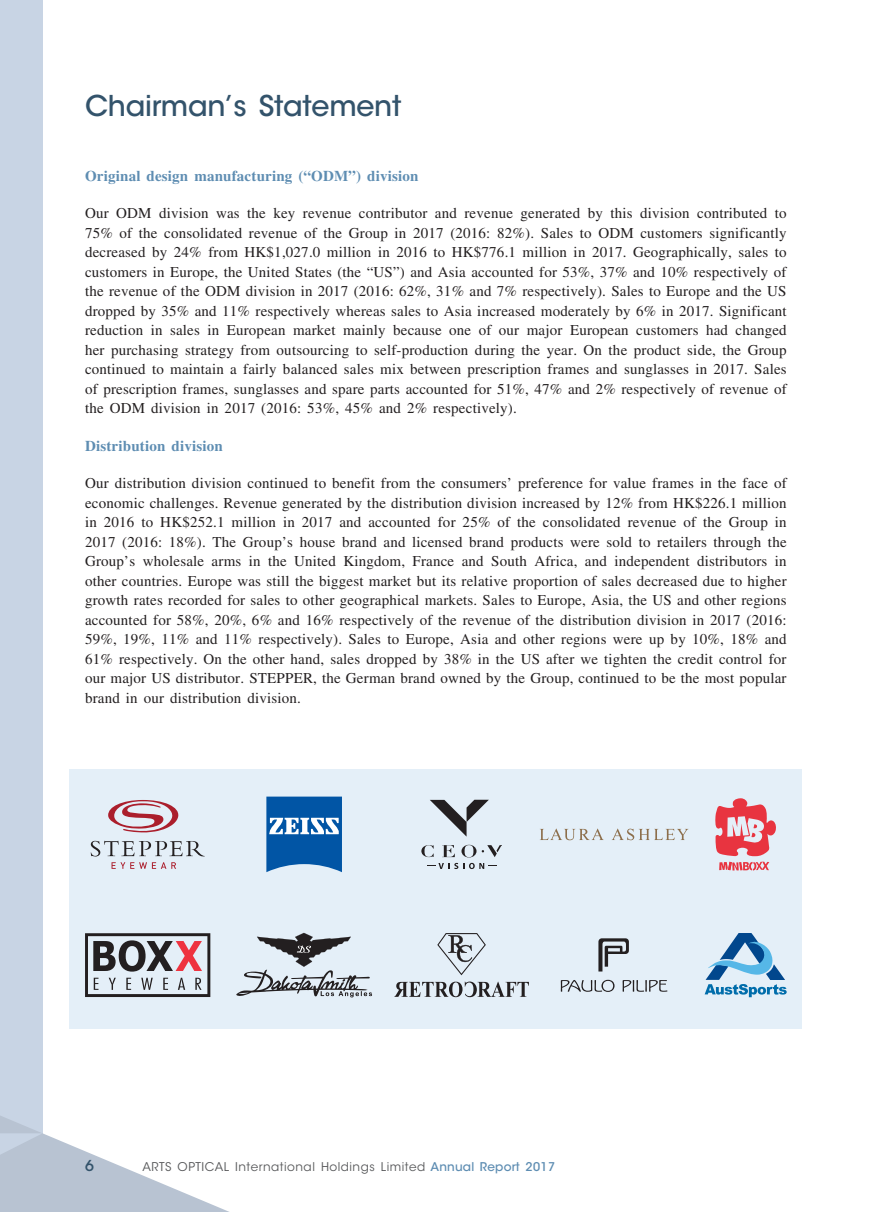
<style>
.page{position:relative;width:893px;height:1212px;background:#fff}
.page>*{position:absolute;margin:0;border:0;box-sizing:border-box;transform-origin:0 0}
.t1{font:500 28.5px "ITC Avant Garde Std";letter-spacing:-.01em;color:#33536b}
._01_Body_Text{font:15px/19.5px "Times LT Std";letter-spacing:.01em;color:#231f20;text-align:justify}
._04___H2{font:700 15px "Times LT Std";letter-spacing:.01em;color:#5e8db2}
.t2{font:500 15px "ITC Avant Garde Std";color:#33536b}
.t3{font:12px "ITC Avant Garde Std";letter-spacing:.04em;color:#57585a}
.s1{font-weight:500;color:#5e8db2}
</style>
<div class="page">
<div style="left:0;top:0;width:43px;height:1212px;background:#c8d4e4"></div>
<svg style="left:0;top:1116px;width:229px;height:96px"></svg>
<div style="left:70px;top:769px;width:732px;height:260px;background:#e4eff8"></div>
<svg style="left:108px;top:800px;width:71px;height:32px"></svg>
<svg style="left:91px;top:841px;width:113px;height:15px"></svg>
<svg style="left:112px;top:862px;width:64px;height:7px"></svg>
<svg style="left:266px;top:796px;width:76px;height:76px"></svg>
<svg style="left:430px;top:800px;width:59px;height:37px"></svg>
<svg style="left:421px;top:844px;width:81px;height:25px"></svg>
<svg style="left:540px;top:828px;width:64px;height:12px"></svg>
<svg style="left:612px;top:828px;width:77px;height:12px"></svg>
<svg style="left:236px;top:933px;width:136px;height:64px"></svg>
<svg style="left:85px;top:933px;width:125px;height:64px"></svg>
<svg style="left:561px;top:980px;width:53px;height:12px"></svg>
<svg style="left:623px;top:980px;width:44px;height:12px"></svg>
<svg style="left:598px;top:938px;width:31px;height:33px"></svg>
<svg style="left:394px;top:981px;width:135px;height:16px"></svg>
<svg style="left:437px;top:933px;width:49px;height:42px"></svg>
<svg style="left:719px;top:862px;width:50px;height:8px"></svg>
<svg style="left:715px;top:798px;width:61px;height:58px"></svg>
<svg style="left:705px;top:933px;width:82px;height:64px"></svg>
<h1 class="t1" style="left:85px;top:88px;width:318px">Chairman’s Statement</h1>
<p class="_04___H2" style="left:85px;top:166px;width:335px">Original design manufacturing (“ODM”) division</p>
<p class="_01_Body_Text" style="left:85px;top:203px;width:703px">Our ODM division was the key revenue contributor and revenue generated by this division contributed to 75% of the consolidated revenue of the Group in 2017 (2016: 82%). Sales to ODM customers significantly decreased by 24% from HK$1,027.0 million in 2016 to HK$776.1 million in 2017. Geographically, sales to customers in Europe, the United States (the “US”) and Asia accounted for 53%, 37% and 10% respectively of the revenue of the ODM division in 2017 (2016: 62%, 31% and 7% respectively). Sales to Europe and the US dropped by 35% and 11% respectively whereas sales to Asia increased moderately by 6% in 2017. Significant reduction in sales in European market mainly because one of our major European customers had changed her purchasing strategy from outsourcing to self-production during the year. On the product side, the Group continued to maintain a fairly balanced sales mix between prescription frames and sunglasses in 2017. Sales of prescription frames, sunglasses and spare parts accounted for 51%, 47% and 2% respectively of revenue of the ODM division in 2017 (2016: 53%, 45% and 2% respectively).</p>
<p class="_04___H2" style="left:85px;top:436px;width:139px">Distribution division</p>
<p class="_01_Body_Text" style="left:85px;top:473px;width:703px">Our distribution division continued to benefit from the consumers’ preference for value frames in the face of economic challenges. Revenue generated by the distribution division increased by 12% from HK$226.1 million in 2016 to HK$252.1 million in 2017 and accounted for 25% of the consolidated revenue of the Group in 2017 (2016: 18%). The Group’s house brand and licensed brand products were sold to retailers through the Group’s wholesale arms in the United Kingdom, France and South Africa, and independent distributors in other countries. Europe was still the biggest market but its relative proportion of sales decreased due to higher growth rates recorded for sales to other geographical markets. Sales to Europe, Asia, the US and other regions accounted for 58%, 20%, 6% and 16% respectively of the revenue of the distribution division in 2017 (2016:<br>59%, 19%, 11% and 11% respectively). Sales to Europe, Asia and other regions were up by 10%, 18% and 61% respectively. On the other hand, sales dropped by 38% in the US after we tighten the credit control for our major US distributor. STEPPER, the German brand owned by the Group, continued to be the most popular brand in our distribution division.</p>
<p class="t2" style="left:85px;top:1156px;width:10px">6</p>
<p class="t3" style="left:143px;top:1159px;width:414px">ARTS OPTICAL International Holdings Limited <span class="s1">Annual Report 2017</span></p>
</div>
